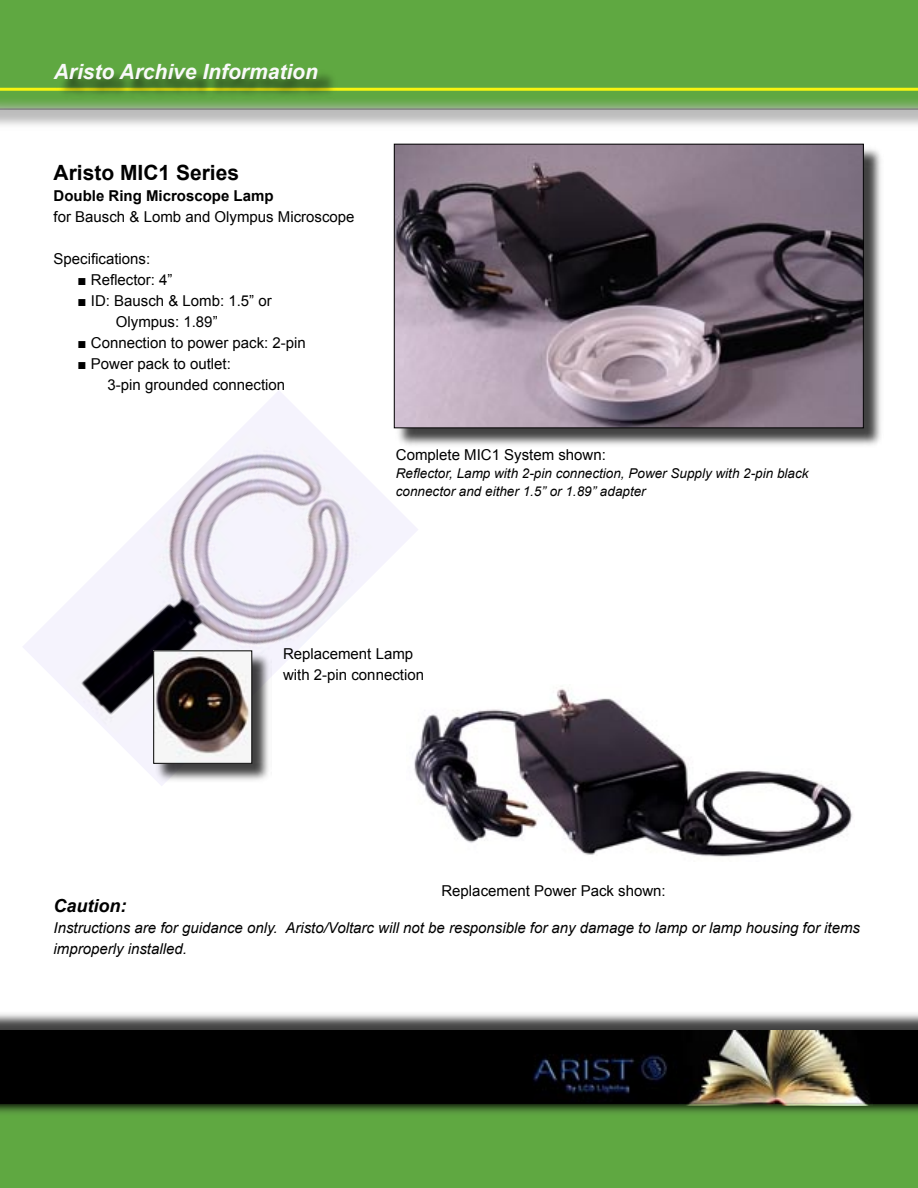
<style>
.page{position:relative;width:918px;height:1188px;background:#fff}
.page>*{position:absolute;margin:0;border:0;box-sizing:border-box;transform-origin:0 0}
.t1{font:italic 700 21px "Arial";color:#f9f9f9}
.t2{font:700 21px "Arial";color:#000}
.t3{font:italic 700 18px "Arial";color:#000}
.t4{font:15px/21px "Arial";color:#000}
.t5{font:italic 15px/21px "Arial";color:#000}
.t6{font:700 15px "Arial";color:#000}
.t7{font:italic 13.5px/18px "Arial";color:#000}
</style>
<div class="page">
<div style="left:0;top:1011px;width:918px;height:159px;background:#000;opacity:.75"></div>
<div style="left:0;top:1030px;width:918px;height:140px;background:#000"></div>
<img style="left:532px;top:1030px;width:337px;height:72px">
<div style="left:0;top:0;width:918px;height:130px;background:#a6a6a6;opacity:.75"></div>
<svg style="left:0;top:0;width:918px;height:110px;background:#62a845"></svg>
<hr style="left:0;top:88px;width:918px;height:3px;background:#f7f410">
<svg style="left:0;top:1102px;width:918px;height:86px;background:#5a9e3e"></svg>
<div style="left:56px;top:66px;width:282px;height:34px;background:#000;opacity:.75"></div>
<div style="left:395px;top:145px;width:489px;height:303px;background:#000;opacity:.75"></div>
<img style="left:396px;top:146px;width:466px;height:280px">
<div style="left:394px;top:144px;width:470px;height:284px;border:1px solid #000"></div>
<img style="left:23px;top:390px;width:396px;height:396px">
<img style="left:406px;top:685px;width:447px;height:172px">
<div style="left:155px;top:652px;width:117px;height:132px;background:#000;opacity:.75"></div>
<img style="left:156px;top:653px;width:94px;height:108px">
<p class="t1" style="left:54px;top:58px;width:266px">Aristo Archive Information</p>
<p class="t2" style="left:54px;top:159px;width:187px">Aristo MIC1 Series</p>
<p class="t6" style="left:54px;top:186px;width:222px">Double Ring Microscope Lamp</p>
<p class="t4" style="left:54px;top:207px;width:302px">for Bausch &amp; Lomb and Olympus Microscope</p>
<p class="t4" style="left:54px;top:249px;width:98px">Specifications:</p>
<p class="t4" style="left:78px;top:270px;width:96px">■ Reflector: 4”</p>
<p class="t4" style="left:78px;top:291px;width:196px">■ ID: Bausch &amp; Lomb: 1.5” or</p>
<p class="t4" style="left:116px;top:312px;width:103px">Olympus: 1.89”</p>
<p class="t4" style="left:78px;top:333px;width:230px">■ Connection to power pack: 2-pin</p>
<p class="t4" style="left:78px;top:354px;width:155px">■ Power pack to outlet:</p>
<p class="t4" style="left:108px;top:375px;width:179px">3-pin grounded connection</p>
<p class="t4" style="left:396px;top:444px;width:212px">Complete MIC1 System shown:</p>
<p class="t7" style="left:396px;top:464px;width:414px">Reflector, Lamp with 2-pin connection, Power Supply with 2-pin black connector and either 1.5” or 1.89” adapter</p>
<p class="t4" style="left:283px;top:643px;width:142px">Replacement Lamp with 2-pin connection</p>
<p class="t4" style="left:441px;top:880px;width:226px">Replacement Power Pack shown:</p>
<p class="t3" style="left:54px;top:894px;width:74px">Caution:</p>
<p class="t5" style="left:54px;top:918px;width:808px">Instructions are for guidance only. Aristo/Voltarc will not be responsible for any damage to lamp or lamp housing for items improperly installed.</p>
</div>
